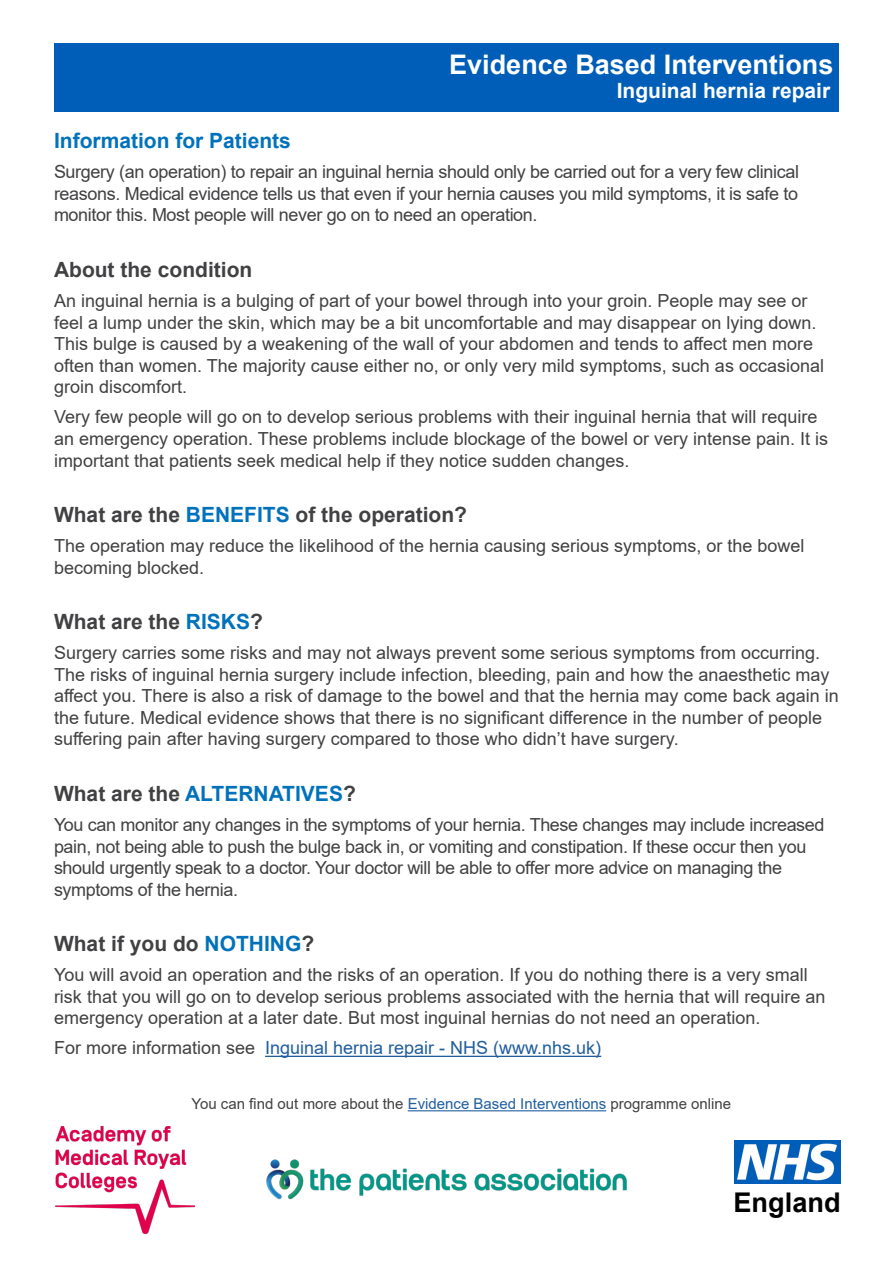
<style>
.page{position:relative;width:893px;height:1263px;background:#fff}
.page>*{position:absolute;margin:0;border:0;box-sizing:border-box;transform-origin:0 0}
.t1{font:700 27.15px "Arial";color:#000}
.t2{font:700 27px "Arial";color:#fff}
.t3{font:700 21px "Arial";color:#414042}
.t4{font:700 21px "Arial";color:#0072bc}
.t5{font:700 21px "Arial";color:#fff}
.t6{font:18px/21.6px "Arial";color:#414042}
.t7{font:18px/21.6px "Arial";letter-spacing:-.02em;color:#414042}
.t8{font:18px "Arial";color:#215e9e}
.t9{font:15px "Arial";color:#414042}
.s1{color:#0072bc}
.s2{color:#414042}
.s3{color:#215e9e}
</style>
<div class="page">
<div style="left:54px;top:43px;width:785px;height:68px;background:#005eb8"></div>
<hr style="left:408px;top:1110px;width:198px;height:1px;background:#215e9e">
<img style="left:735px;top:1141px;width:105px;height:42px">
<img style="left:55px;top:1126px;width:139px;height:108px">
<img style="left:266px;top:1159px;width:361px;height:41px">
<hr style="left:265px;top:1056px;width:336px;height:1px;background:#215e9e">
<h2 class="t2" style="left:449px;top:45px;width:386px">Evidence Based Interventions</h2>
<p class="t5" style="left:617px;top:76px;width:215px">Inguinal hernia repair</p>
<p class="t4" style="left:54px;top:126px;width:238px">Information for Patients</p>
<p class="t6" style="left:54px;top:161px;width:746px;text-align:justify">Surgery (an operation) to repair an inguinal hernia should only be carried out for a very few clinical reasons. Medical evidence tells us that even if your hernia causes you mild symptoms, it is safe to monitor this. Most people will never go on to need an operation.</p>
<p class="t3" style="left:54px;top:255px;width:200px">About the condition</p>
<p class="t6" style="left:54px;top:290px;width:771px">An inguinal hernia is a bulging of part of your bowel through into your groin. People may see or feel a lump under the skin, which may be a bit uncomfortable and may disappear on lying down.<br>This bulge is caused by a weakening of the wall of your abdomen and tends to affect men more often than women. The majority cause either no, or only very mild symptoms, such as occasional groin discomfort.</p>
<p class="t6" style="left:54px;top:406px;width:776px">Very few people will go on to develop serious problems with their inguinal hernia that will require an emergency operation. These problems include blockage of the bowel or very intense pain. It is important that patients seek medical help if they notice sudden changes.</p>
<p class="t3" style="left:54px;top:500px;width:415px">What are the <span class="s1">BENEFITS</span> of the operation?</p>
<p class="t6" style="left:54px;top:535px;width:752px">The operation may reduce the likelihood of the hernia causing serious symptoms, or the bowel becoming blocked.</p>
<p class="t3" style="left:54px;top:607px;width:210px">What are the <span class="s1">RISKS</span>?</p>
<p class="t6" style="left:54px;top:642px;width:786px">Surgery carries some risks and may not always prevent some serious symptoms from occurring.<br>The risks of inguinal hernia surgery include infection, bleeding, pain and how the anaesthetic may affect you. There is also a risk of damage to the bowel and that the hernia may come back again in the future. Medical evidence shows that there is no significant difference in the number of people suffering pain after having surgery compared to those who didn’t have surgery.</p>
<p class="t4" style="left:54px;top:779px;width:303px"><span class="s2">What are the</span> ALTERNATIVES<span class="s2">?</span></p>
<p class="t7" style="left:54px;top:814px;width:772px">You can monitor any changes in the symptoms of your hernia. These changes may include increased pain, not being able to push the bulge back in, or vomiting and constipation. If these occur then you should urgently speak to a doctor. Your doctor will be able to offer more advice on managing the symptoms of the hernia.</p>
<p class="t3" style="left:54px;top:929px;width:262px">What if you do <span class="s1">NOTHING</span>?</p>
<p class="t6" style="left:54px;top:964px;width:773px">You will avoid an operation and the risks of an operation. If you do nothing there is a very small risk that you will go on to develop serious problems associated with the hernia that will require an emergency operation at a later date. But most inguinal hernias do not need an operation.</p>
<p class="t8" style="left:54px;top:1036px;width:549px"><span class="s2">For more information see</span> Inguinal hernia repair - NHS (www.nhs.uk)</p>
<p class="t9" style="left:191px;top:1093px;width:541px">You can find out more about the <span class="s3">Evidence Based Interventions</span> programme online</p>
<h1 class="t1" style="left:733px;top:1183px;width:109px">England</h1>
</div>
